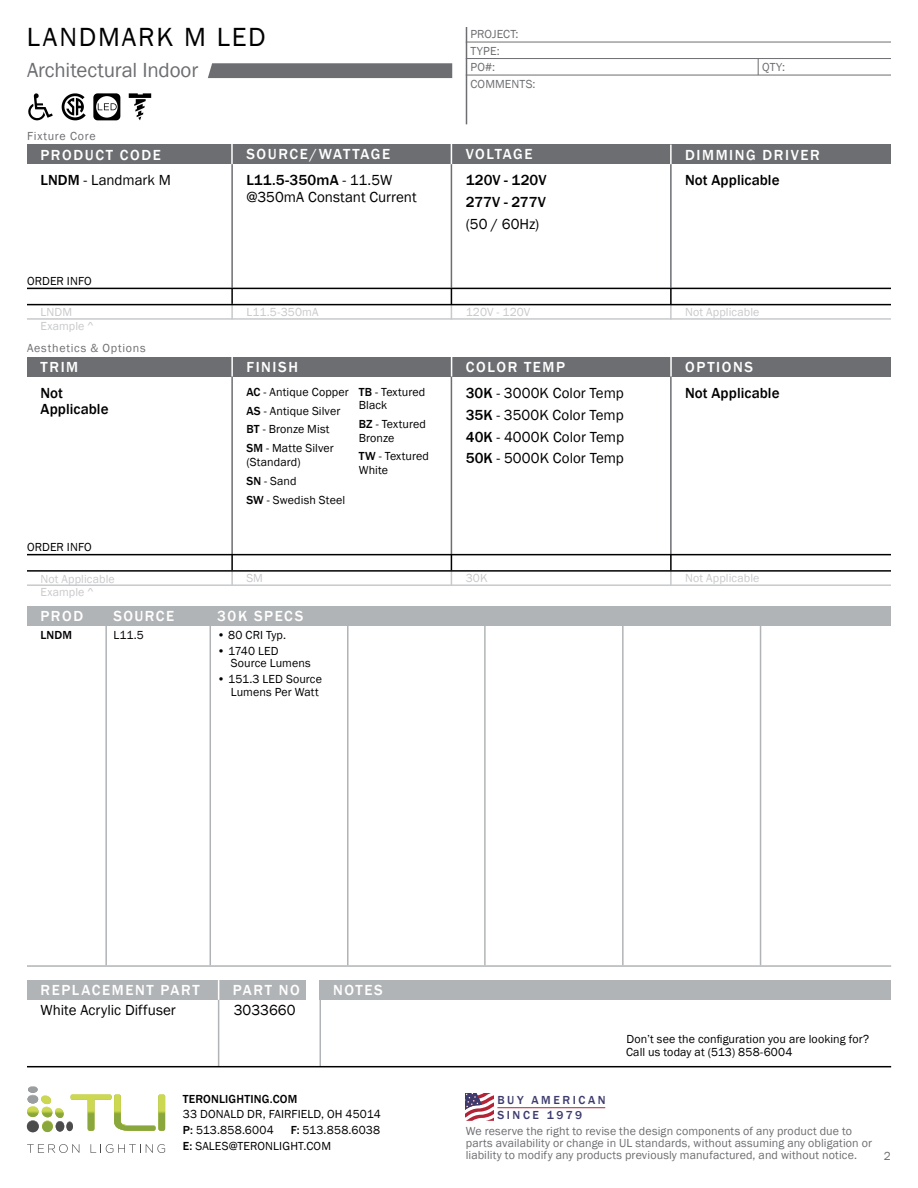
<style>
.page{position:relative;width:918px;height:1188px;background:#fff}
.page>*{position:absolute;margin:0;border:0;box-sizing:border-box;transform-origin:0 0}
.t1{font:27px "Franklin Gothic";letter-spacing:.065em;color:#000}
.t2{font:21px "Franklin Gothic";letter-spacing:-.01em;color:#6d6e71}
.t3{font:15px/21.9px "Franklin Gothic";color:#000}
.t4{font:500 15px "Franklin Gothic";letter-spacing:.105em;color:#fff}
.t5{font:500 15px/21.9px "Franklin Gothic";letter-spacing:.005em;color:#000}
.t6{font:12px/18.9px "Franklin Gothic";letter-spacing:.01em;color:#000}
.t7{font:12px/12px "Franklin Gothic";letter-spacing:.01em;color:#6d6e71}
.t8{font:12px "Franklin Gothic";letter-spacing:.01em;color:#c8c9cb}
.t9{font:500 12px "Franklin Gothic";letter-spacing:.015em;color:#000}
.t10{font:500 12px/15px "Franklin Gothic";letter-spacing:.215em;color:#3d3b6e}
.t11{font:12px "Franklin Gothic";letter-spacing:.065em;color:#6d6e71}
.t12{font:12px "Franklin Gothic";letter-spacing:.06em;color:#6d6e71}
.s1{font-weight:500}
</style>
<div class="page">
<hr style="left:218px;top:997px;width:1px;height:70px;background:#b1b4b6">
<hr style="left:231px;top:370px;width:2px;height:185px;background:#6d6e71">
<hr style="left:670px;top:370px;width:2px;height:185px;background:#6d6e71">
<hr style="left:451px;top:370px;width:1px;height:185px;background:#6d6e71">
<hr style="left:231px;top:158px;width:2px;height:130px;background:#6d6e71">
<hr style="left:670px;top:158px;width:2px;height:130px;background:#6d6e71">
<hr style="left:451px;top:158px;width:1px;height:130px;background:#6d6e71">
<div style="left:27px;top:145px;width:864px;height:19px;background:#6d6e71"></div>
<hr style="left:466px;top:27px;width:1px;height:97px;background:#6d6e71">
<hr style="left:466px;top:42px;width:425px;height:1px;background:#6d6e71">
<hr style="left:466px;top:58px;width:425px;height:1px;background:#6d6e71">
<hr style="left:466px;top:75px;width:425px;height:1px;background:#6d6e71">
<hr style="left:231px;top:141px;width:2px;height:23px;background:#fff">
<svg style="left:670px;top:145px;width:2px;height:19px"></svg>
<svg style="left:451px;top:145px;width:1px;height:19px"></svg>
<div style="left:27px;top:357px;width:864px;height:20px;background:#6d6e71"></div>
<div style="left:27px;top:606px;width:864px;height:20px;background:#b1b4b6"></div>
<hr style="left:231px;top:351px;width:2px;height:26px;background:#fff">
<hr style="left:670px;top:354px;width:2px;height:23px;background:#fff">
<svg style="left:451px;top:357px;width:1px;height:20px"></svg>
<div style="left:27px;top:980px;width:279px;height:20px;background:#b1b4b6"></div>
<div style="left:320px;top:980px;width:571px;height:20px;background:#b1b4b6"></div>
<svg style="left:758px;top:59px;width:1px;height:16px"></svg>
<svg style="left:670px;top:289px;width:2px;height:29px"></svg>
<svg style="left:451px;top:289px;width:1px;height:29px"></svg>
<svg style="left:231px;top:289px;width:2px;height:29px"></svg>
<hr style="left:27px;top:288px;width:864px;height:1px;background:#000">
<hr style="left:27px;top:304px;width:864px;height:1px;background:#000">
<hr style="left:27px;top:318px;width:864px;height:2px;background:#c8c9cb">
<svg style="left:670px;top:555px;width:2px;height:29px"></svg>
<svg style="left:451px;top:555px;width:1px;height:29px"></svg>
<svg style="left:231px;top:555px;width:2px;height:29px"></svg>
<hr style="left:27px;top:554px;width:864px;height:1px;background:#000">
<hr style="left:27px;top:570px;width:864px;height:2px;background:#000">
<hr style="left:27px;top:584px;width:864px;height:2px;background:#c8c9cb">
<hr style="left:105px;top:610px;width:2px;height:355px;background:#b1b4b6">
<hr style="left:622px;top:610px;width:2px;height:355px;background:#b1b4b6">
<hr style="left:760px;top:610px;width:1px;height:355px;background:#b1b4b6">
<hr style="left:210px;top:610px;width:1px;height:355px;background:#b1b4b6">
<hr style="left:347px;top:610px;width:2px;height:355px;background:#b1b4b6">
<hr style="left:484px;top:610px;width:2px;height:355px;background:#b1b4b6">
<hr style="left:27px;top:965px;width:864px;height:2px;background:#b1b4b6">
<svg style="left:218px;top:980px;width:1px;height:20px"></svg>
<hr style="left:320px;top:997px;width:1px;height:70px;background:#b1b4b6">
<svg style="left:208px;top:63px;width:244px;height:15px"></svg>
<svg style="left:129px;top:93px;width:22px;height:27px"></svg>
<svg style="left:93px;top:93px;width:27px;height:27px"></svg>
<svg style="left:62px;top:93px;width:24px;height:27px"></svg>
<svg style="left:28px;top:93px;width:25px;height:27px"></svg>
<hr style="left:27px;top:1066px;width:864px;height:1px;background:#000">
<svg style="left:27px;top:1086px;width:138px;height:46px"></svg>
<svg style="left:27px;top:1144px;width:52px;height:9px"></svg>
<svg style="left:91px;top:1144px;width:74px;height:9px"></svg>
<svg style="left:466px;top:1093px;width:28px;height:28px"></svg>
<hr style="left:497px;top:1107px;width:108px;height:1px;background:#b22335">
<h1 class="t1" style="left:27px;top:20px;width:240px">LANDMARK M LED</h1>
<h2 class="t2" style="left:27px;top:57px;width:173px">Architectural Indoor</h2>
<p class="t12" style="left:27px;top:129px;width:70px">Fixture Core</p>
<p class="t7" style="left:470px;top:26px;width:50px;line-height:16.4px">PROJECT:<br>TYPE:</p>
<p class="t7" style="left:470px;top:78px;width:67px">COMMENTS:</p>
<p class="t7" style="left:470px;top:61px;width:26px">PO#:</p>
<p class="t7" style="left:762px;top:61px;width:24px">QTY:</p>
<p class="t4" style="left:40px;top:146px;width:122px">PRODUCT CODE</p>
<p class="t4" style="left:246px;top:145px;width:145px">SOURCE/WATTAGE</p>
<p class="t4" style="left:466px;top:145px;width:68px">VOLTAGE</p>
<p class="t4" style="left:685px;top:146px;width:136px">DIMMING DRIVER</p>
<p class="t3" style="left:40px;top:170px;width:132px"><span class="s1">LNDM</span> - Landmark M</p>
<p class="t3" style="left:246px;top:172px;width:172px;line-height:16.5px"><span class="s1">L11.5-350mA</span> - 11.5W @350mA Constant Current</p>
<p class="t6" style="left:27px;top:272px;width:66px">ORDER INFO</p>
<p class="t5" style="left:466px;top:169px;width:82px">120V - 120V<br>277V - 277V</p>
<p class="t3" style="left:466px;top:213px;width:75px">(50 / 60Hz)</p>
<p class="t5" style="left:685px;top:169px;width:96px">Not Applicable</p>
<p class="t8" style="left:41px;top:305px;width:33px">LNDM</p>
<p class="t8" style="left:246px;top:305px;width:74px">L11.5-350mA</p>
<p class="t8" style="left:466px;top:305px;width:66px">120V - 120V</p>
<p class="t8" style="left:685px;top:305px;width:76px">Not Applicable</p>
<p class="t8" style="left:40px;top:319px;width:55px">Example ^</p>
<p class="t11" style="left:27px;top:341px;width:120px">Aesthetics &amp; Options</p>
<p class="t4" style="left:41px;top:358px;width:39px">TRIM</p>
<p class="t4" style="left:247px;top:358px;width:53px">FINISH</p>
<p class="t4" style="left:466px;top:358px;width:101px">COLOR TEMP</p>
<p class="t4" style="left:685px;top:358px;width:69px">OPTIONS</p>
<p class="t5" style="left:40px;top:385px;width:70px;line-height:16.5px">Not<br>Applicable</p>
<p class="t6" style="left:27px;top:537px;width:66px">ORDER INFO</p>
<p class="t6" style="left:246px;top:382px;width:104px"><span class="s1">AC</span> - Antique Copper<br><span class="s1">AS</span> - Antique Silver<br><span class="s1">BT</span> - Bronze Mist<br><span class="s1">SM</span> - Matte Silver</p>
<p class="t6" style="left:246px;top:453px;width:100px">(Standard)<br><span class="s1">SN</span> - Sand<br><span class="s1">SW</span> - Swedish Steel</p>
<p class="t6" style="left:359px;top:385px;width:68px;line-height:13.5px"><span class="s1">TB</span> - Textured<br>Black</p>
<p class="t6" style="left:359px;top:418px;width:69px;line-height:13.5px"><span class="s1">BZ</span> - Textured<br>Bronze</p>
<p class="t6" style="left:359px;top:450px;width:72px;line-height:13.5px"><span class="s1">TW</span> - Textured<br>White</p>
<p class="t3" style="left:466px;top:382px;width:160px;text-align:justify"><span class="s1">30K</span> - 3000K Color Temp <span class="s1">35K</span> - 3500K Color Temp <span class="s1">40K</span> - 4000K Color Temp <span class="s1">50K</span> - 5000K Color Temp</p>
<p class="t5" style="left:685px;top:382px;width:96px">Not Applicable</p>
<p class="t8" style="left:41px;top:571px;width:76px">Not Applicable</p>
<p class="t8" style="left:246px;top:571px;width:18px">SM</p>
<p class="t8" style="left:466px;top:571px;width:23px">30K</p>
<p class="t8" style="left:685px;top:571px;width:76px">Not Applicable</p>
<p class="t4" style="left:217px;top:606px;width:88px">30K SPECS</p>
<p class="t9" style="left:40px;top:628px;width:33px">LNDM</p>
<p class="t6" style="left:113px;top:626px;width:32px">L11.5</p>
<p class="t6" style="left:217px;top:626px;width:70px">• 80 CRI Typ.</p>
<p class="t6" style="left:231px;top:645px;width:81px;line-height:12.8px;text-indent:-14px">• 1740 LED<br>Source Lumens</p>
<p class="t6" style="left:217px;top:673px;width:106px;line-height:12.8px;text-align:right">• 151.3 LED Source<br>Lumens Per Watt</p>
<p class="t8" style="left:40px;top:585px;width:55px">Example ^</p>
<p class="t4" style="left:40px;top:606px;width:44px">PROD</p>
<p class="t4" style="left:113px;top:606px;width:62px">SOURCE</p>
<p class="t4" style="left:40px;top:981px;width:161px">REPLACEMENT PART</p>
<p class="t4" style="left:233px;top:981px;width:69px">PART NO</p>
<p class="t4" style="left:333px;top:981px;width:51px">NOTES</p>
<p class="t3" style="left:40px;top:1000px;width:137px">White Acrylic Diffuser</p>
<p class="t3" style="left:234px;top:1000px;width:63px">3033660</p>
<p class="t6" style="left:626px;top:1032px;width:245px;line-height:13.5px">Don’t see the configuration you are looking for?<br>Call us today at (513) 858-6004</p>
<p class="t9" style="left:183px;top:1091px;width:116px">TERONLIGHTING.COM</p>
<p class="t6" style="left:183px;top:1107px;width:200px;line-height:15.8px">33 DONALD DR, FAIRFIELD, OH 45014<br><span class="s1">P:</span> 513.858.6004</p>
<p class="t10" style="left:497px;top:1093px;width:110px">BUY AMERICAN<br>SINCE 1979</p>
<p class="t6" style="left:183px;top:1123px;width:199px;line-height:15.8px;text-indent:108px"><span class="s1">F:</span> 513.858.6038<br><span class="s1">E:</span> SALES@TERONLIGHT.COM</p>
<p class="t7" style="left:466px;top:1125px;width:408px">We reserve the right to revise the design components of any product due to parts availability or change in UL standards, without assuming any obligation or liability to modify any products previously manufactured, and without notice.</p>
<p class="t7" style="left:884px;top:1150px;width:9px">2</p>
</div>
